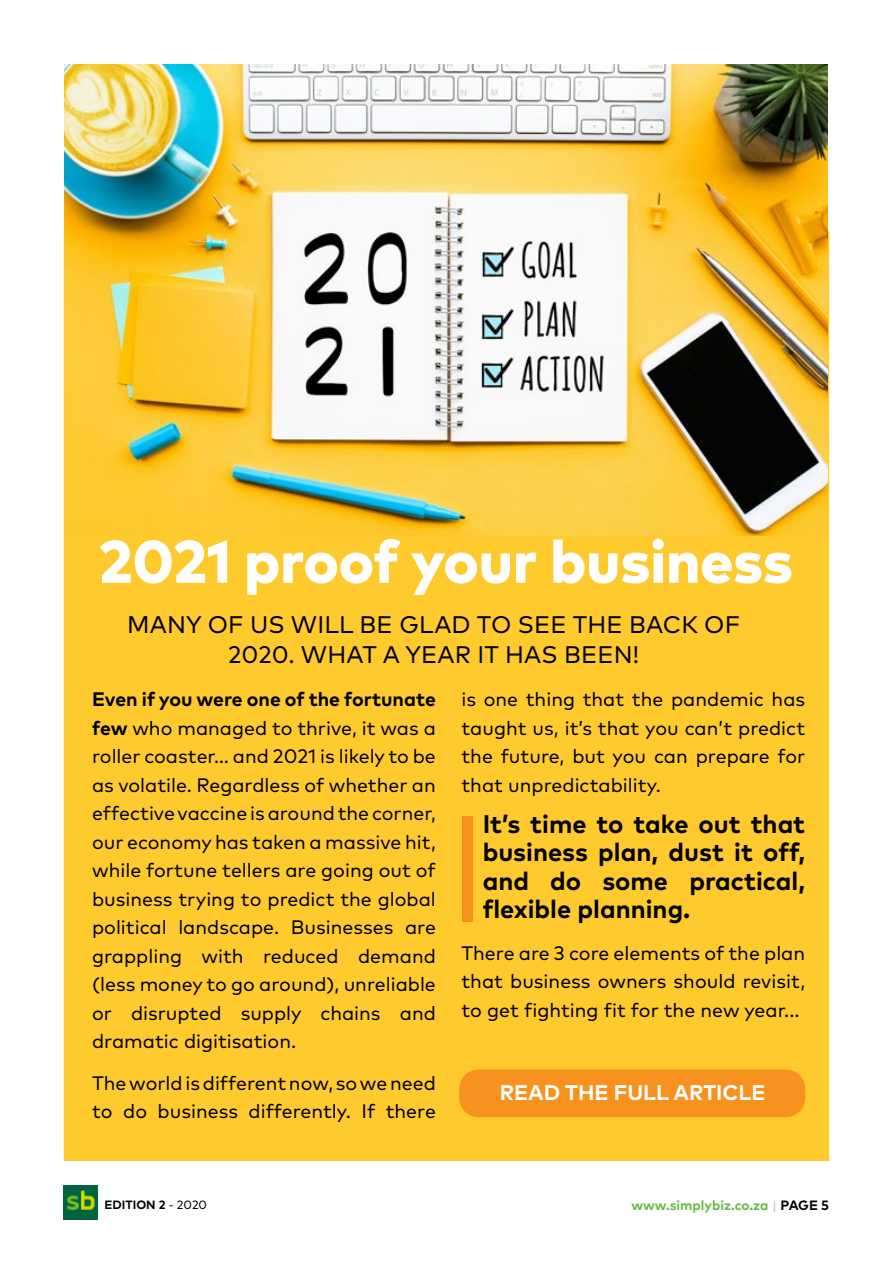
<style>
.page{position:relative;width:893px;height:1263px;background:#fff}
.page>*{position:absolute;margin:0;border:0;box-sizing:border-box;transform-origin:0 0}
.t1{font:800 60px "Mark Pro";letter-spacing:-.005em;color:#fff}
.t2{font:700 25.5px/28.5px "Mark Pro";color:#000;text-align:justify}
.t3{font:24px/30px "Mark Pro";letter-spacing:.005em;color:#000;text-align:center}
.t4{font:700 21.15px "Mark Pro";color:#fff}
.t5{font:19.5px/28.5px "Mark Pro";color:#000;text-align:justify}
.t6{font:700 13.5px "Mark Pro";color:#63bc47}
.t7{font:700 12px "Mark Pro";color:#000}
.s1{font-weight:700}
.s2{font-weight:400}
.s3{font-weight:400;color:#bec0c2}
.s4{color:#000}
</style>
<div class="page">
<img style="left:64px;top:1186px;width:34px;height:34px">
<div style="left:64px;top:231px;width:765px;height:930px;background:#ffca2e;border:2px solid #ffc931"></div>
<img style="left:65px;top:64px;width:763px;height:471px">
<div style="left:459px;top:1069px;width:346px;height:48px;background:#f7921e;border-radius:19px"></div>
<div style="left:462px;top:816px;width:10px;height:105px;background:#f7921e"></div>
<h1 class="t1" style="left:98px;top:515px;width:696px">2021 proof your business</h1>
<p class="t3" style="left:127px;top:608px;width:615px">MANY OF US WILL BE GLAD TO SEE THE BACK OF<br>2020. WHAT A YEAR IT HAS BEEN!</p>
<p class="t5" style="left:92px;top:683px;width:345px"><span class="s1">Even if you were one of the fortunate few</span> who managed to thrive, it was a roller coaster… and 2021 is likely to be as volatile. Regardless of whether an effective vaccine is around the corner, our economy has taken a massive hit, while fortune tellers are going out of business trying to predict the global political landscape. Businesses are grappling with reduced demand (less money to go around), unreliable or disrupted supply chains and dramatic digitisation.</p>
<p class="t5" style="left:92px;top:1067px;width:345px">The world is different now, so we need to do business differently. If there</p>
<p class="t5" style="left:461px;top:683px;width:345px">is one thing that the pandemic has taught us, it’s that you can’t predict the future, but you can prepare for that unpredictability.</p>
<h2 class="t2" style="left:483px;top:807px;width:324px">It’s time to take out that business plan, dust it off, and do some practical, flexible planning.</h2>
<p class="t5" style="left:461px;top:937px;width:345px">There are 3 core elements of the plan that business owners should revisit, to get fighting fit for the new year...</p>
<p class="t4" style="left:500px;top:1077px;width:267px">READ THE FULL ARTICLE</p>
<p class="t7" style="left:105px;top:1195px;width:104px">EDITION 2 <span class="s2">- 2020</span></p>
<p class="t6" style="left:631px;top:1195px;width:199px">www.simplybiz.co.za <span class="s3">|</span> <span class="s4">PAGE 5</span></p>
</div>
